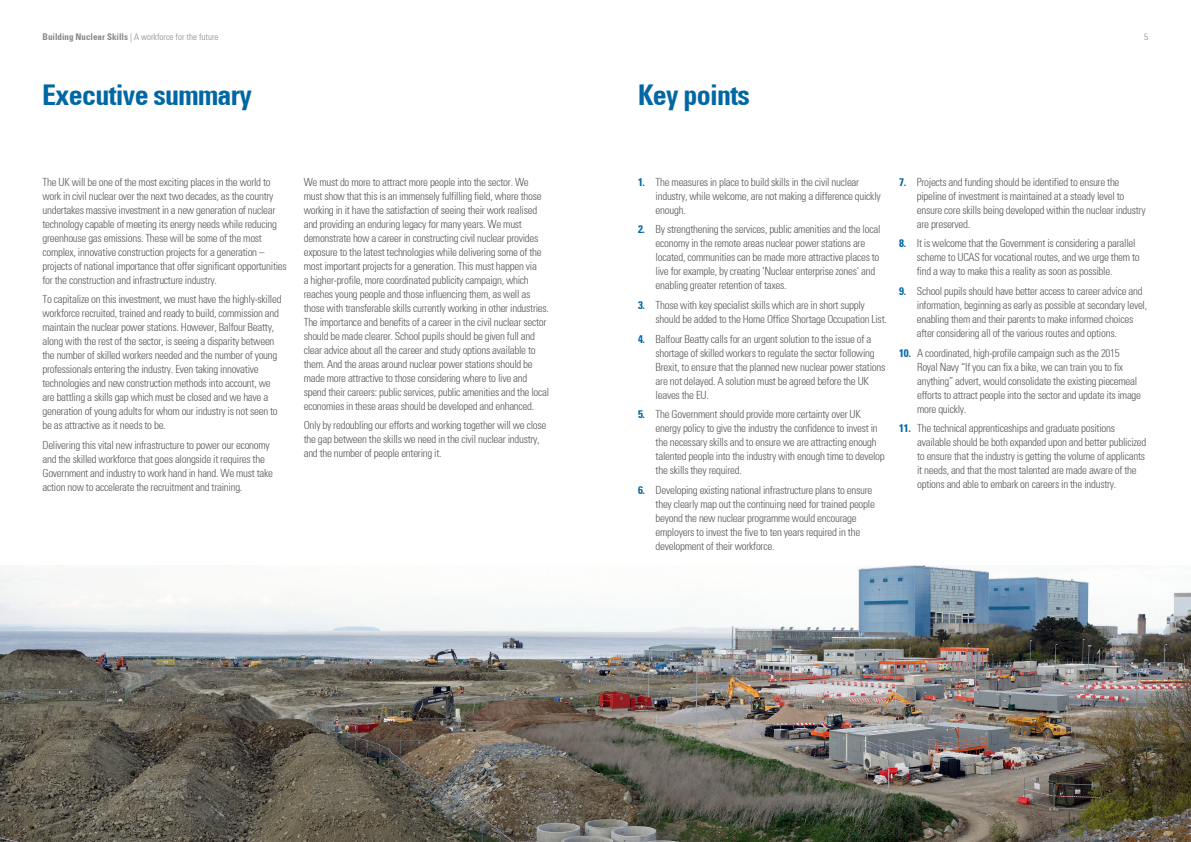
<style>
.page{position:relative;width:1191px;height:842px;background:#fff}
.page>*{position:absolute;margin:0;border:0;box-sizing:border-box;transform-origin:0 0}
.Page_title{font:700 condensed 28px "Univers";letter-spacing:-.025em;color:#0067a5}
.Body_text{font:300 condensed 11px/14px "Univers";letter-spacing:-.025em;color:#57585a}
.t1{font:300 condensed 9px "Univers";color:#87898c}
.s1{font-weight:700}
.s2{font-weight:700;color:#0067a5}
</style>
<div class="page">
<img style="left:0;top:565px;width:1191px;height:277px">
<p class="t1" style="left:43px;top:31px;width:177px"><span class="s1">Building Nuclear Skills</span> | A workforce for the future</p>
<p class="t1" style="left:1144px;top:31px;width:5px">5</p>
<p class="Page_title" style="left:42px;top:78px;width:211px">Executive summary</p>
<p class="Page_title" style="left:638px;top:78px;width:113px">Key points</p>
<p class="Body_text" style="left:43px;top:175px;width:246px">The UK will be one of the most exciting places in the world to work in civil nuclear over the next two decades, as the country undertakes massive investment in a new generation of nuclear technology capable of meeting its energy needs while reducing greenhouse gas emissions. These will be some of the most complex, innovative construction projects for a generation – projects of national importance that offer significant opportunities for the construction and infrastructure industry.</p>
<p class="Body_text" style="left:43px;top:292px;width:240px">To capitalize on this investment, we must have the highly-skilled workforce recruited, trained and ready to build, commission and maintain the nuclear power stations. However, Balfour Beatty, along with the rest of the sector, is seeing a disparity between the number of skilled workers needed and the number of young professionals entering the industry. Even taking innovative technologies and new construction methods into account, we are battling a skills gap which must be closed and we have a generation of young adults for whom our industry is not seen to be as attractive as it needs to be.</p>
<p class="Body_text" style="left:43px;top:438px;width:232px">Delivering this vital new infrastructure to power our economy and the skilled workforce that goes alongside it requires the Government and industry to work hand in hand. We must take action now to accelerate the recruitment and training.</p>
<p class="Body_text" style="left:304px;top:175px;width:247px">We must do more to attract more people into the sector. We must show that this is an immensely fulfilling field, where those working in it have the satisfaction of seeing their work realised and providing an enduring legacy for many years. We must demonstrate how a career in constructing civil nuclear provides exposure to the latest technologies while delivering some of the most important projects for a generation. This must happen via<br>a higher-profile, more coordinated publicity campaign, which reaches young people and those influencing them, as well as those with transferable skills currently working in other industries.<br>The importance and benefits of a career in the civil nuclear sector should be made clearer. School pupils should be given full and clear advice about all the career and study options available to them. And the areas around nuclear power stations should be made more attractive to those considering where to live and spend their careers: public services, public amenities and the local economies in these areas should be developed and enhanced.</p>
<p class="Body_text" style="left:304px;top:418px;width:244px">Only by redoubling our efforts and working together will we close the gap between the skills we need in the civil nuclear industry, and the number of people entering it.</p>
<p class="Body_text" style="left:655px;top:175px;width:227px;text-indent:-18px"><span class="s2">1.</span> The measures in place to build skills in the civil nuclear industry, while welcome, are not making a difference quickly enough.</p>
<p class="Body_text" style="left:655px;top:223px;width:226px;text-indent:-18px"><span class="s2">2.</span> By strengthening the services, public amenities and the local economy in the remote areas nuclear power stations are located, communities can be made more attractive places to live for example, by creating ‘Nuclear enterprise zones’ and enabling greater retention of taxes.</p>
<p class="Body_text" style="left:655px;top:298px;width:233px;text-indent:-18px"><span class="s2">3.</span> Those with key specialist skills which are in short supply should be added to the Home Office Shortage Occupation List.</p>
<p class="Body_text" style="left:655px;top:332px;width:231px;text-indent:-18px"><span class="s2">4.</span> Balfour Beatty calls for an urgent solution to the issue of a shortage of skilled workers to regulate the sector following Brexit, to ensure that the planned new nuclear power stations are not delayed. A solution must be agreed before the UK leaves the EU.</p>
<p class="Body_text" style="left:655px;top:408px;width:231px;text-indent:-18px"><span class="s2">5.</span> The Government should provide more certainty over UK energy policy to give the industry the confidence to invest in the necessary skills and to ensure we are attracting enough talented people into the industry with enough time to develop the skills they required.</p>
<p class="Body_text" style="left:655px;top:483px;width:221px;text-indent:-18px"><span class="s2">6.</span> Developing existing national infrastructure plans to ensure they clearly map out the continuing need for trained people beyond the new nuclear programme would encourage employers to invest the five to ten years required in the development of their workforce.</p>
<p class="Body_text" style="left:917px;top:175px;width:230px;text-indent:-18px"><span class="s2">7.</span> Projects and funding should be identified to ensure the pipeline of investment is maintained at a steady level to ensure core skills being developed within the nuclear industry are preserved.</p>
<p class="Body_text" style="left:917px;top:237px;width:224px;text-indent:-18px"><span class="s2">8.</span> It is welcome that the Government is considering a parallel scheme to UCAS for vocational routes, and we urge them to find a way to make this a reality as soon as possible.</p>
<p class="Body_text" style="left:917px;top:284px;width:232px;text-indent:-18px"><span class="s2">9.</span> School pupils should have better access to career advice and information, beginning as early as possible at secondary level, enabling them and their parents to make informed choices after considering all of the various routes and options.</p>
<p class="Body_text" style="left:917px;top:346px;width:225px;text-indent:-18px"><span class="s2">10.</span> A coordinated, high-profile campaign such as the 2015<br>Royal Navy “If you can fix a bike, we can train you to fix anything” advert, would consolidate the existing piecemeal efforts to attract people into the sector and update its image more quickly.</p>
<p class="Body_text" style="left:917px;top:422px;width:231px;text-indent:-18px"><span class="s2">11.</span> The technical apprenticeships and graduate positions available should be both expanded upon and better publicized to ensure that the industry is getting the volume of applicants it needs, and that the most talented are made aware of the options and able to embark on careers in the industry.</p>
</div>
